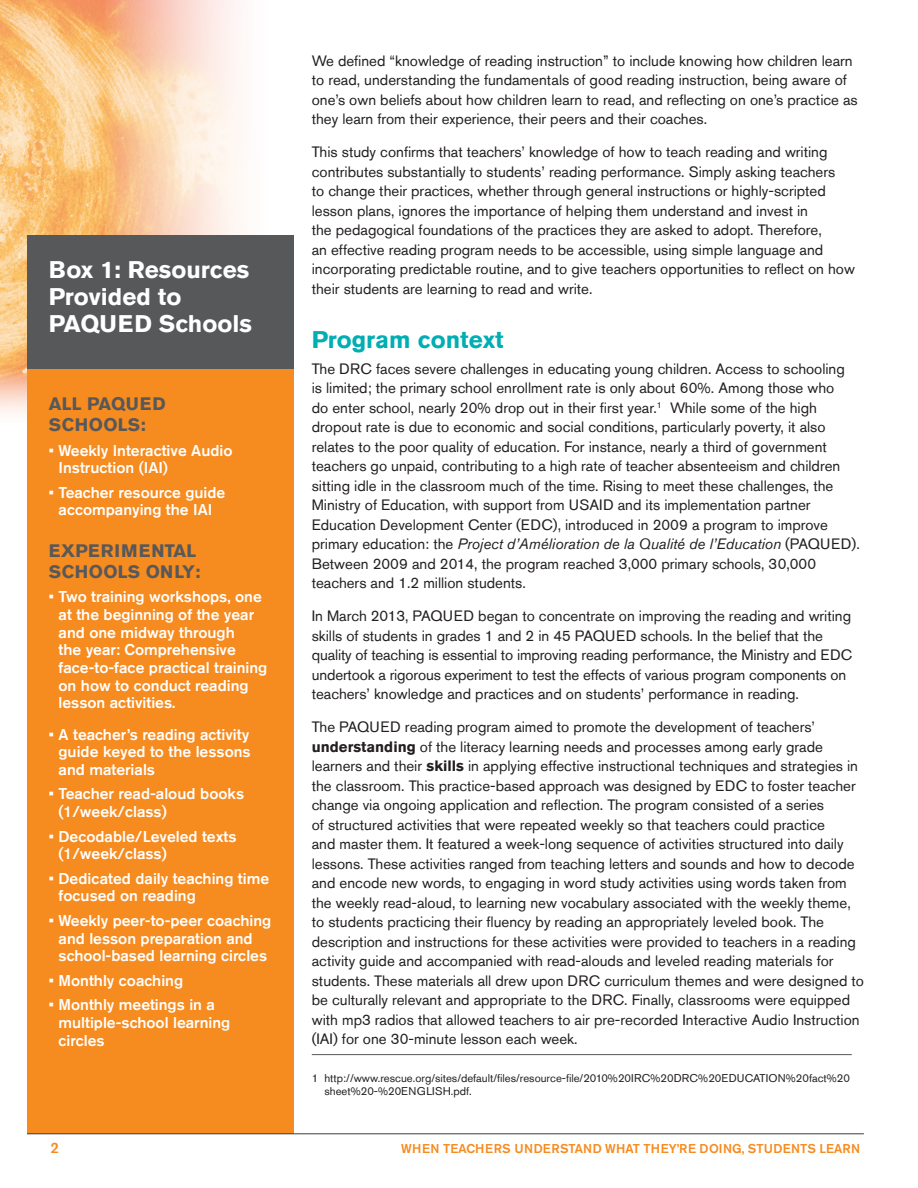
<style>
.page{position:relative;width:918px;height:1188px;background:#fff}
.page>*{position:absolute;margin:0;border:0;box-sizing:border-box;transform-origin:0 0}
.Box_head{font:700 24px/27px "Akzidenz Grotesk Std";color:#fff}
.head_2_teal{font:700 24px "Akzidenz Grotesk Std";color:#00aeb3}
.Box_head_2{font:700 18px/21px "Akzidenz Grotesk Std";letter-spacing:.015em;color:#57585a}
.Box_body{font:500 15.6px/17.7px "Akzidenz Grotesk Std";color:#fff}
.box_bullet_last{font:500 15.6px/17.7px "Akzidenz Grotesk Std";color:#fff;text-align:center}
.body_text{font:15px/19.5px "Akzidenz Grotesk Std";color:#231f20}
.head_1_orange{font:500 15px "Akzidenz Grotesk Std";color:#f68b1f}
.head_1_orange-2{font:500 12.75px "Akzidenz Grotesk Std";letter-spacing:.005em;color:#f68b1f}
.footnote{font:11.25px/13.5px "Akzidenz Grotesk Std";color:#231f20}
.s1{font-style:italic}
.s2{font-weight:700}
</style>
<div class="page">
<img style="left:0;top:0;width:238px;height:414px">
<hr style="left:312px;top:1054px;width:540px;height:1px;background:#57585a">
<div style="left:27px;top:235px;width:267px;height:145px;background:#57585a"></div>
<div style="left:27px;top:370px;width:267px;height:764px;background:#f68b1f"></div>
<hr style="left:27px;top:1134px;width:837px;height:1px;background:#3e3e3f">
<p class="Box_head" style="left:49px;top:256px;width:205px">Box 1: Resources<br>Provided to<br>PAQUED Schools</p>
<p class="Box_head_2" style="left:49px;top:393px;width:118px">ALL PAQUED<br>SCHOOLS:</p>
<p class="Box_body" style="left:59px;top:441px;width:176px;text-indent:-10px">• Weekly Interactive Audio<br>Instruction (IAI)</p>
<p class="box_bullet_last" style="left:49px;top:483px;width:178px">• Teacher resource guide accompanying the IAI</p>
<p class="Box_head_2" style="left:49px;top:540px;width:153px">EXPERIMENTAL<br>SCHOOLS ONLY:</p>
<p class="Box_body" style="left:59px;top:588px;width:210px;text-indent:-10px">• Two training workshops, one at the beginning of the year and one midway through<br>the year: Comprehensive face-to-face practical training on how to conduct reading lesson activities.</p>
<p class="Box_body" style="left:59px;top:725px;width:194px;text-align:justify;text-indent:-10px">• A teacher’s reading activity guide keyed to the lessons and materials</p>
<p class="Box_body" style="left:59px;top:785px;width:187px;text-indent:-10px">• Teacher read-aloud books (1/week/class)</p>
<p class="Box_body" style="left:59px;top:827px;width:179px;text-indent:-10px">• Decodable/Leveled texts (1/week/class)</p>
<p class="Box_body" style="left:59px;top:869px;width:212px;text-indent:-10px">• Dedicated daily teaching time focused on reading</p>
<p class="Box_body" style="left:49px;top:911px;width:224px;text-align:center">• Weekly peer-to-peer coaching and lesson preparation and school-based learning circles</p>
<p class="Box_body" style="left:49px;top:971px;width:136px">• Monthly coaching</p>
<p class="Box_body" style="left:59px;top:996px;width:173px;text-indent:-10px">• Monthly meetings in a multiple-school learning circles</p>
<p class="body_text" style="left:312px;top:51px;width:548px">We defined “knowledge of reading instruction” to include knowing how children learn to read, understanding the fundamentals of good reading instruction, being aware of one’s own beliefs about how children learn to read, and reflecting on one’s practice as they learn from their experience, their peers and their coaches.</p>
<p class="body_text" style="left:312px;top:142px;width:545px">This study confirms that teachers’ knowledge of how to teach reading and writing contributes substantially to students’ reading performance. Simply asking teachers<br>to change their practices, whether through general instructions or highly-scripted lesson plans, ignores the importance of helping them understand and invest in<br>the pedagogical foundations of the practices they are asked to adopt. Therefore,<br>an effective reading program needs to be accessible, using simple language and incorporating predictable routine, and to give teachers opportunities to reflect on how their students are learning to read and write.</p>
<p class="head_2_teal" style="left:312px;top:325px;width:193px">Program context</p>
<p class="body_text" style="left:312px;top:359px;width:550px">The DRC faces severe challenges in educating young children. Access to schooling<br>is limited; the primary school enrollment rate is only about 60%. Among those who<br>do enter school, nearly 20% drop out in their first year.<sup>1</sup> While some of the high dropout rate is due to economic and social conditions, particularly poverty, it also relates to the poor quality of education. For instance, nearly a third of government teachers go unpaid, contributing to a high rate of teacher absenteeism and children sitting idle in the classroom much of the time. Rising to meet these challenges, the Ministry of Education, with support from USAID and its implementation partner Education Development Center (EDC), introduced in 2009 a program to improve primary education: the <span class="s1">Project d’Amélioration de la Qualité de l’Education</span> (PAQUED).<br>Between 2009 and 2014, the program reached 3,000 primary schools, 30,000 teachers and 1.2 million students.</p>
<p class="body_text" style="left:312px;top:606px;width:542px">In March 2013, PAQUED began to concentrate on improving the reading and writing skills of students in grades 1 and 2 in 45 PAQUED schools. In the belief that the quality of teaching is essential to improving reading performance, the Ministry and EDC undertook a rigorous experiment to test the effects of various program components on teachers’ knowledge and practices and on students’ performance in reading.</p>
<p class="body_text" style="left:312px;top:717px;width:554px">The PAQUED reading program aimed to promote the development of teachers’ <span class="s2">understanding</span> of the literacy learning needs and processes among early grade learners and their <span class="s2">skills</span> in applying effective instructional techniques and strategies in the classroom. This practice-based approach was designed by EDC to foster teacher change via ongoing application and reflection. The program consisted of a series<br>of structured activities that were repeated weekly so that teachers could practice<br>and master them. It featured a week-long sequence of activities structured into daily lessons. These activities ranged from teaching letters and sounds and how to decode and encode new words, to engaging in word study activities using words taken from the weekly read-aloud, to learning new vocabulary associated with the weekly theme, to students practicing their fluency by reading an appropriately leveled book. The description and instructions for these activities were provided to teachers in a reading activity guide and accompanied with read-alouds and leveled reading materials for students. These materials all drew upon DRC curriculum themes and were designed to be culturally relevant and appropriate to the DRC. Finally, classrooms were equipped with mp3 radios that allowed teachers to air pre-recorded Interactive Audio Instruction (IAI) for one 30-minute lesson each week.</p>
<p class="footnote" style="left:324px;top:1071px;width:527px;text-indent:-13px">1 http://www.rescue.org/sites/default/files/resource-file/2010%20IRC%20DRC%20EDUCATION%20fact%20 sheet%20-%20ENGLISH.pdf.</p>
<p class="head_1_orange" style="left:50px;top:1139px;width:10px">2</p>
<p class="head_1_orange-2" style="left:401px;top:1141px;width:461px">WHEN TEACHERS UNDERSTAND WHAT THEY’RE DOING, STUDENTS LEARN</p>
</div>
